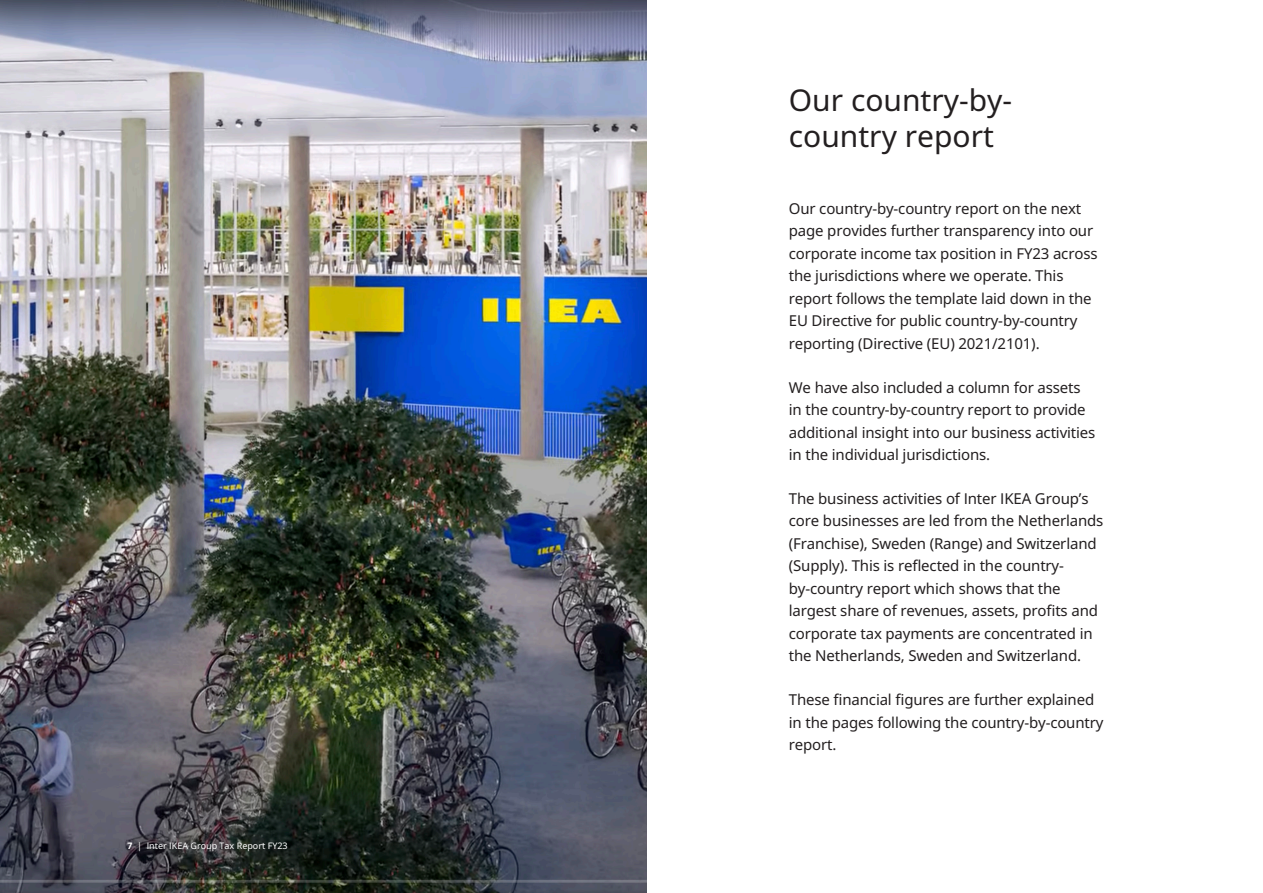
<style>
.page{position:relative;width:1263px;height:893px;background:#fff}
.page>*{position:absolute;margin:0;border:0;box-sizing:border-box;transform-origin:0 0}
.Headings{font:30px/36px "Noto IKEA Latin";color:#231f20}
.Body_text{font:15px/22.5px "Noto IKEA Latin";letter-spacing:-.01em;color:#231f20}
.t1{font:9px "Noto IKEA Latin";color:#fff}
.s1{font-weight:700}
</style>
<div class="page">
<img style="left:0;top:0;width:646px;height:893px">
<p class="t1" style="left:128px;top:839px;width:162px"><span class="s1">7</span> | Inter IKEA Group Tax Report FY23</p>
<p class="Headings" style="left:789px;top:81px;width:225px">Our country-by&shy;country report</p>
<p class="Body_text" style="left:789px;top:197px;width:310px">Our country-by-country report on the next page provides further transparency into our corporate income tax position in FY23 across the jurisdictions where we operate. This report follows the template laid down in the EU Directive for public country-by-country reporting (Directive (EU) 2021/2101).</p>
<p class="Body_text" style="left:789px;top:375px;width:308px">We have also included a column for assets in the country-by-country report to provide additional insight into our business activities in the individual jurisdictions.</p>
<p class="Body_text" style="left:789px;top:487px;width:316px">The business activities of Inter IKEA Group’s core businesses are led from the Netherlands (Franchise), Sweden (Range) and Switzerland (Supply). This is reflected in the country&shy;by-country report which shows that the largest share of revenues, assets, profits and corporate tax payments are concentrated in the Netherlands, Sweden and Switzerland.</p>
<p class="Body_text" style="left:789px;top:688px;width:316px">These financial figures are further explained in the pages following the country-by-country report.</p>
</div>
